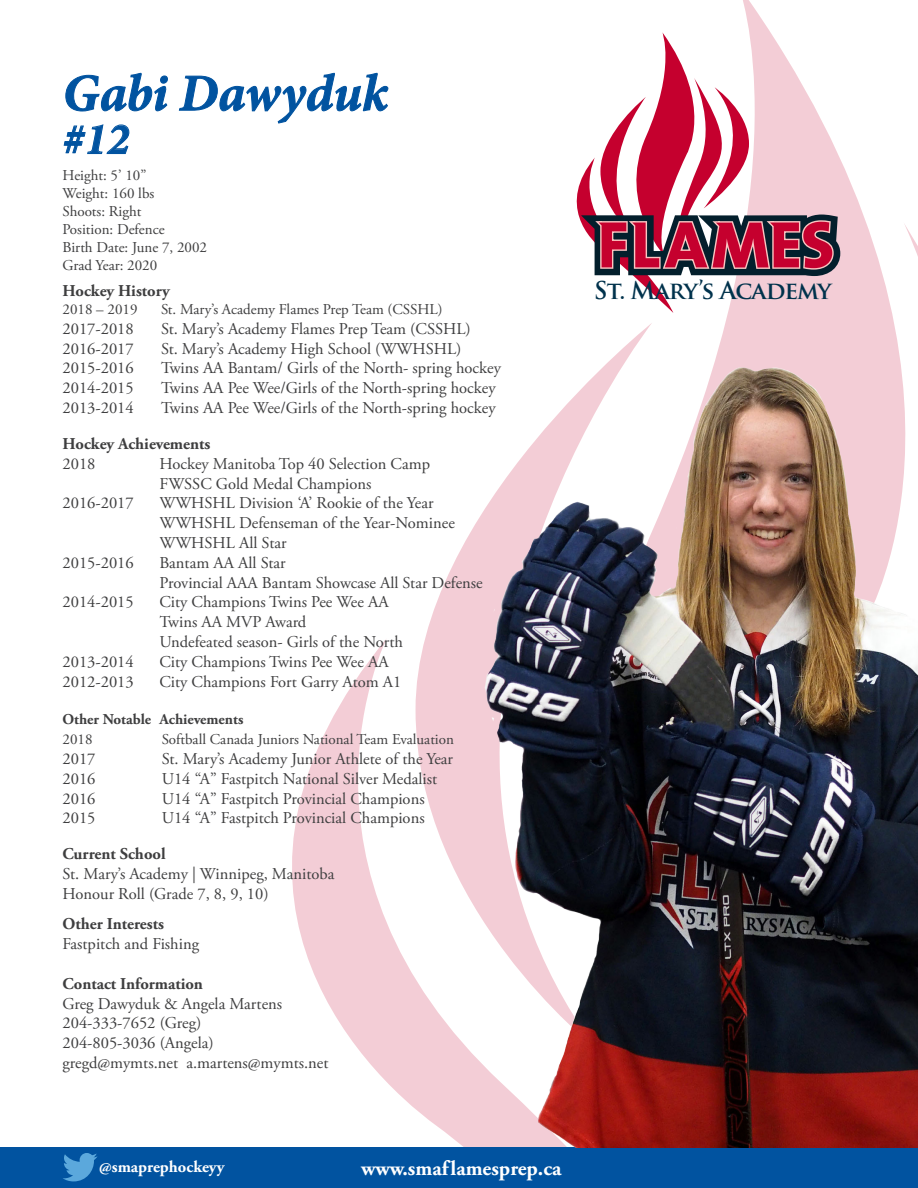
<style>
.page{position:relative;width:918px;height:1188px;background:#fff}
.page>*{position:absolute;margin:0;border:0;box-sizing:border-box;transform-origin:0 0}
.t1{font:italic 700 52.5px "Minion Pro";color:#0153a0}
.t2{font:italic 700 45px "Minion Pro";color:#0153a0}
.t3{font:700 24px "Trajan Pro";letter-spacing:-.04em;color:#00324c}
.t4{font:700 21px "Adobe Garamond Pro";color:#fff}
.t5{font:16.5px/19.8px "Adobe Garamond Pro";color:#3e3e3f}
.t6{font:700 16.5px "Adobe Garamond Pro";color:#3e3e3f}
.t7{font:700 16.5px "Adobe Garamond Pro";color:#fff}
.t8{font:15px "Adobe Garamond Pro";color:#3e3e3f}
.t9{font:700 15px "Adobe Garamond Pro";color:#3e3e3f}
.s1{font-weight:700}
</style>
<div class="page">
<svg style="left:576px;top:0;width:290px;height:362px"></svg>
<svg style="left:789px;top:222px;width:129px;height:140px;fill:#f3cdd6"></svg>
<svg style="left:425px;top:323px;width:227px;height:315px"></svg>
<svg style="left:292px;top:638px;width:167px;height:510px"></svg>
<svg style="left:66px;top:73px;width:102px;height:38px"></svg>
<svg style="left:179px;top:73px;width:209px;height:50px"></svg>
<svg style="left:64px;top:125px;width:65px;height:29px"></svg>
<svg style="left:577px;top:32px;width:263px;height:281px"></svg>
<div style="left:0;top:1148px;width:918px;height:40px;background:#0153a0"></div>
<svg style="left:63px;top:1153px;width:35px;height:28px"></svg>
<img style="left:459px;top:362px;width:459px;height:786px">
<p class="t1" style="left:63px;top:56px;width:327px">Gabi Dawyduk</p>
<p class="t2" style="left:63px;top:107px;width:68px">#12</p>
<p class="t8" style="left:63px;top:166px;width:85px">Height: 5’ 10”</p>
<p class="t8" style="left:63px;top:184px;width:93px">Weight: 160 lbs</p>
<p class="t8" style="left:63px;top:202px;width:80px">Shoots: Right</p>
<p class="t8" style="left:63px;top:220px;width:104px">Position: Defence</p>
<p class="t8" style="left:63px;top:238px;width:146px">Birth Date: June 7, 2002</p>
<p class="t8" style="left:63px;top:256px;width:96px">Grad Year: 2020</p>
<p class="t6" style="left:63px;top:281px;width:109px">Hockey History</p>
<p class="t8" style="left:63px;top:300px;width:76px">2018 – 2019</p>
<p class="t8" style="left:161px;top:300px;width:283px">St. Mary’s Academy Flames Prep Team (CSSHL)</p>
<p class="t5" style="left:63px;top:319px;width:73px">2017-2018</p>
<p class="t5" style="left:161px;top:319px;width:311px">St. Mary’s Academy Flames Prep Team (CSSHL)</p>
<p class="t5" style="left:63px;top:339px;width:73px">2016-2017</p>
<p class="t5" style="left:161px;top:339px;width:302px">St. Mary’s Academy High School (WWHSHL)</p>
<p class="t5" style="left:63px;top:359px;width:73px">2015-2016</p>
<p class="t5" style="left:161px;top:359px;width:341px">Twins AA Bantam/ Girls of the North- spring hockey</p>
<p class="t5" style="left:63px;top:379px;width:73px">2014-2015</p>
<p class="t5" style="left:161px;top:379px;width:336px">Twins AA Pee Wee/Girls of the North-spring hockey</p>
<p class="t5" style="left:63px;top:398px;width:73px">2013-2014</p>
<p class="t5" style="left:161px;top:398px;width:336px">Twins AA Pee Wee/Girls of the North-spring hockey</p>
<p class="t6" style="left:63px;top:434px;width:149px">Hockey Achievements</p>
<p class="t5" style="left:63px;top:454px;width:34px">2018</p>
<p class="t5" style="left:160px;top:454px;width:272px">Hockey Manitoba Top 40 Selection Camp</p>
<p class="t5" style="left:160px;top:474px;width:214px">FWSSC Gold Medal Champions</p>
<p class="t5" style="left:63px;top:494px;width:73px">2016-2017</p>
<p class="t5" style="left:160px;top:494px;width:276px">WWHSHL Division ‘A’ Rookie of the Year</p>
<p class="t5" style="left:160px;top:514px;width:297px">WWHSHL Defenseman of the Year-Nominee</p>
<p class="t5" style="left:160px;top:533px;width:129px">WWHSHL All Star</p>
<p class="t5" style="left:63px;top:553px;width:73px">2015-2016</p>
<p class="t5" style="left:160px;top:553px;width:128px">Bantam AA All Star</p>
<p class="t5" style="left:160px;top:573px;width:325px">Provincial AAA Bantam Showcase All Star Defense</p>
<p class="t5" style="left:63px;top:593px;width:73px">2014-2015</p>
<p class="t5" style="left:160px;top:593px;width:231px">City Champions Twins Pee Wee AA</p>
<p class="t5" style="left:160px;top:613px;width:148px">Twins AA MVP Award</p>
<p class="t5" style="left:160px;top:632px;width:245px">Undefeated season- Girls of the North</p>
<p class="t5" style="left:63px;top:652px;width:73px">2013-2014</p>
<p class="t5" style="left:160px;top:652px;width:231px">City Champions Twins Pee Wee AA</p>
<p class="t5" style="left:63px;top:672px;width:73px">2012-2013</p>
<p class="t5" style="left:160px;top:672px;width:244px">City Champions Fort Garry Atom A1</p>
<p class="t9" style="left:63px;top:711px;width:182px">Other Notable Achievements</p>
<p class="t8" style="left:63px;top:730px;width:31px">2018</p>
<p class="t8" style="left:162px;top:730px;width:294px">Softball Canada Juniors National Team Evaluation</p>
<p class="t5" style="left:63px;top:749px;width:34px">2017</p>
<p class="t5" style="left:162px;top:749px;width:293px">St. Mary’s Academy Junior Athlete of the Year</p>
<p class="t5" style="left:63px;top:769px;width:34px">2016</p>
<p class="t5" style="left:162px;top:769px;width:277px">U14 “A” Fastpitch National Silver Medalist</p>
<p class="t5" style="left:63px;top:789px;width:34px">2016</p>
<p class="t5" style="left:162px;top:789px;width:264px">U14 “A” Fastpitch Provincial Champions</p>
<p class="t5" style="left:63px;top:809px;width:34px">2015</p>
<p class="t5" style="left:162px;top:809px;width:264px">U14 “A” Fastpitch Provincial Champions</p>
<p class="t6" style="left:63px;top:845px;width:105px">Current School</p>
<p class="t5" style="left:63px;top:865px;width:273px">St. Mary’s Academy | Winnipeg, Manitoba</p>
<p class="t5" style="left:63px;top:884px;width:208px">Honour Roll (Grade 7, 8, 9, 10)</p>
<p class="t5" style="left:63px;top:915px;width:138px"><span class="s1">Other Interests<br></span>Fastpitch and Fishing</p>
<p class="t5" style="left:63px;top:974px;width:221px"><span class="s1">Contact Information<br></span>Greg Dawyduk &amp; Angela Martens</p>
<p class="t5" style="left:63px;top:1014px;width:140px">204-333-7652 (Greg)</p>
<p class="t5" style="left:63px;top:1034px;width:153px">204-805-3036 (Angela)</p>
<p class="t5" style="left:63px;top:1053px;width:268px">gregd@mymts.net a.martens@mymts.net</p>
<p class="t3" style="left:594px;top:275px;width:239px">St. Mary’s Academy</p>
<p class="t7" style="left:99px;top:1157px;width:127px">@smaprephockeyy</p>
<p class="t4" style="left:361px;top:1156px;width:202px">www.smaf lamesprep.ca</p>
</div>
